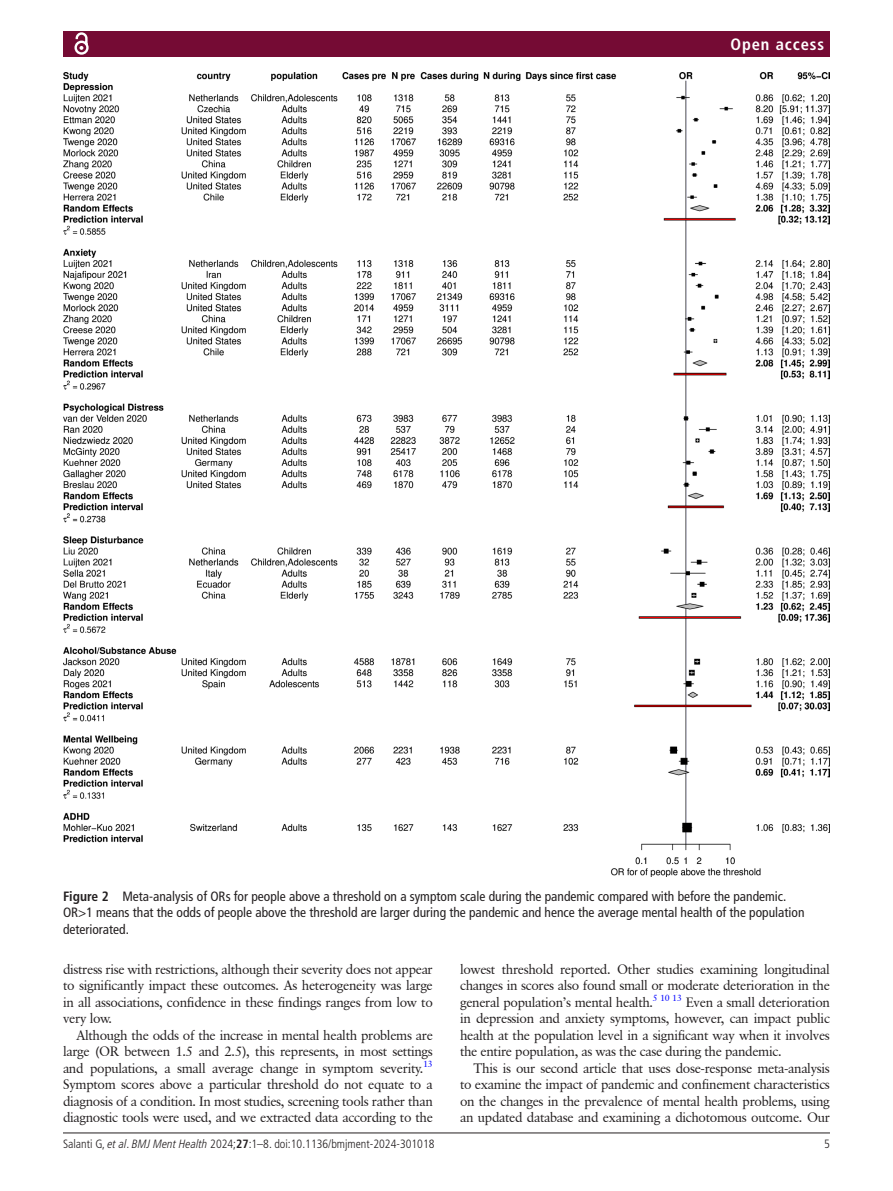
<style>
.page{position:relative;width:893px;height:1191px;background:#fff}
.page>*{position:absolute;margin:0;border:0;box-sizing:border-box;transform-origin:0 0}
.t1{font:700 condensed 16.5px "Frutiger LT Pro";letter-spacing:.055em;color:#fff}
.t2{font:13.5px/16.5px "Classical Garamond BT";letter-spacing:-.025em;color:#231f20;text-align:justify}
.t3{font:condensed 13.5px/16.5px "Frutiger LT Pro";color:#231f20}
.t4{font:300 condensed 12px "Frutiger LT Pro";color:#231f20}
.s1{font-weight:700}
.s2{font-style:italic}
</style>
<div class="page">
<hr style="left:63px;top:1132px;width:767px;height:1px;background:#231f20">
<div style="left:63px;top:31px;width:767px;height:25px;background:#750b34"></div>
<svg style="left:74px;top:32px;width:15px;height:23px"></svg>
<img style="left:63px;top:72px;width:767px;height:804px">
<p class="t1" style="left:730px;top:34px;width:95px">Open access</p>
<p class="t3" style="left:63px;top:888px;width:743px"><span class="s1">Figure 2</span> Meta-analysis of ORs for people above a threshold on a symptom scale during the pandemic compared with before the pandemic.<br>OR&gt;1 means that the odds of people above the threshold are larger during the pandemic and hence the average mental health of the population deteriorated.</p>
<p class="t2" style="left:63px;top:960px;width:371px">distress rise with restrictions, although their severity does not appear to significantly impact these outcomes. As heterogeneity was large in all associations, confidence in these findings ranges from low to very low.</p>
<p class="t2" style="left:63px;top:1026px;width:371px;text-indent:14px">Although the odds of the increase in mental health problems are large (OR between 1.5 and 2.5), this represents, in most settings and populations, a small average change in symptom severity.<sup>13<br></sup>Symptom scores above a particular threshold do not equate to a diagnosis of a condition. In most studies, screening tools rather than diagnostic tools were used, and we extracted data according to the</p>
<p class="t2" style="left:460px;top:960px;width:371px">lowest threshold reported. Other studies examining longitudinal changes in scores also found small or moderate deterioration in the general population’s mental health.<sup>5</sup> <sup>10</sup> <sup>13</sup> Even a small deterioration in depression and anxiety symptoms, however, can impact public health at the population level in a significant way when it involves the entire population, as was the case during the pandemic.</p>
<p class="t2" style="left:460px;top:1059px;width:371px;text-indent:14px">This is our second article that uses dose-response meta-analysis to examine the impact of pandemic and confinement characteristics on the changes in the prevalence of mental health problems, using an updated database and examining a dichotomous outcome. Our</p>
<p class="t4" style="left:63px;top:1136px;width:373px">Salanti G, <span class="s2">et al</span>. <span class="s2">BMJ Ment Health</span> 2024;<span class="s1">27</span>:1–8. doi:10.1136/bmjment-2024-301018</p>
<p class="t4" style="left:824px;top:1136px;width:7px">5</p>
</div>
